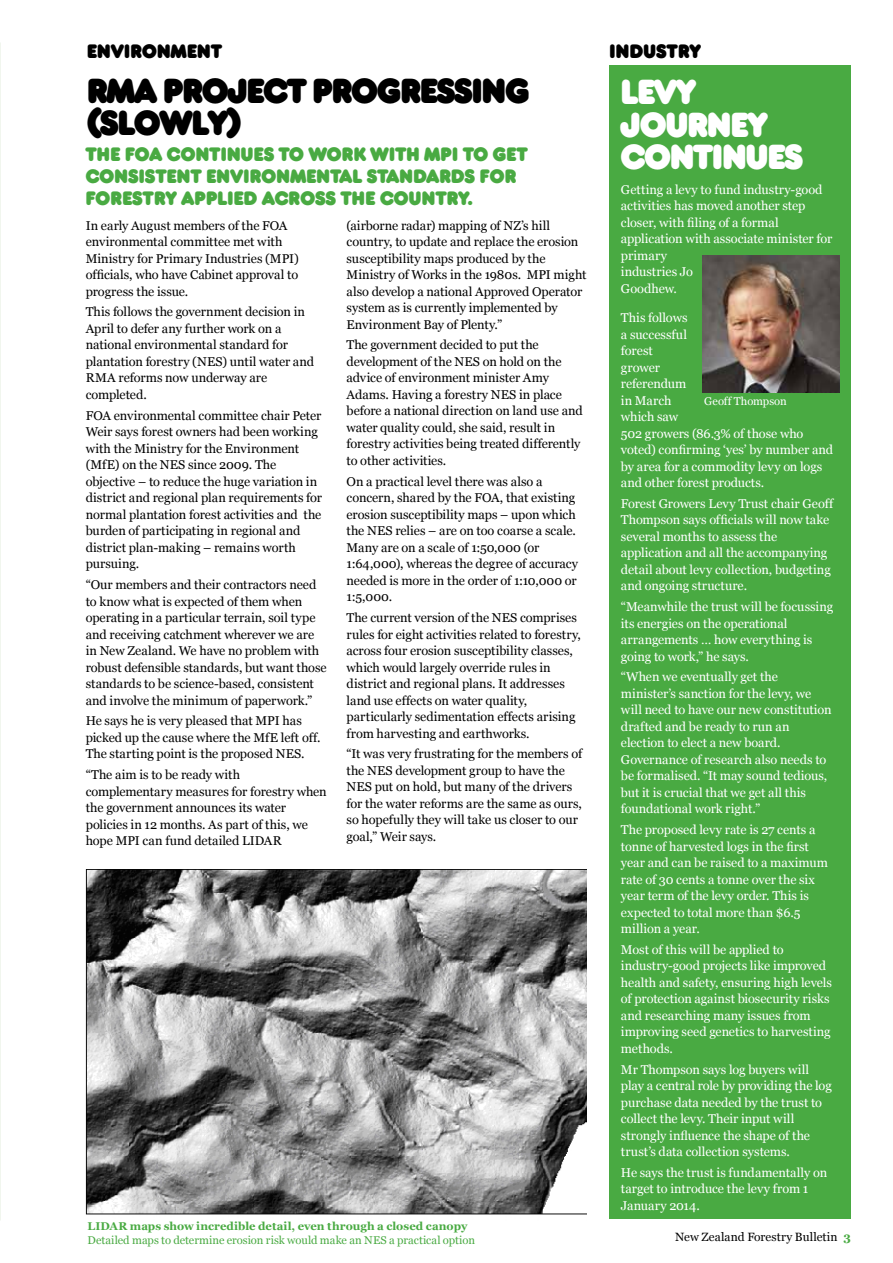
<style>
.page{position:relative;width:893px;height:1263px;background:#fff}
.page>*{position:absolute;margin:0;border:0;box-sizing:border-box;transform-origin:0 0}
.t1{font:700 32.25px/32.2px "Frankfurter SBOP";letter-spacing:-.02em;color:#000}
.t2{font:700 32.25px/32.2px "Frankfurter SBOP";letter-spacing:-.02em;color:#fff}
.t3{font:700 18px/21.6px "Frankfurter SBOP";letter-spacing:.02em;color:#49aa42}
.t4{font:700 18px "Frankfurter SBOP";letter-spacing:.02em;color:#000}
.t5{font:12.75px/16.5px "Georgia";letter-spacing:-.005em;color:#000}
.t6{font:12.75px/16.5px "Georgia";letter-spacing:-.005em;color:#fff}
.t7{font:12px "Georgia";letter-spacing:.01em;color:#000}
.t8{font:11.25px "Georgia";color:#49aa42}
.t9{font:700 11.25px "Georgia";letter-spacing:.005em;color:#49aa42}
.t10{font:11.25px "Georgia";color:#fff}
.s1{font-weight:700;color:#49aa42}
</style>
<div class="page">
<img style="left:86px;top:869px;width:501px;height:346px">
<div style="left:609px;top:66px;width:242px;height:1153px;background:#49aa42"></div>
<img style="left:702px;top:255px;width:138px;height:138px">
<h2 class="t4" style="left:87px;top:40px;width:136px">ENVIRONMENT</h2>
<h1 class="t1" style="left:87px;top:76px;width:444px">RMA PROJECT PROGRESSING (SLOWLY)</h1>
<h2 class="t3" style="left:86px;top:145px;width:443px">THE FOA CONTINUES TO WORK WITH MPI TO GET<br>CONSISTENT ENVIRONMENTAL STANDARDS FOR<br>FORESTRY APPLIED ACROSS THE COUNTRY.</h2>
<p class="t5" style="left:86px;top:217px;width:215px">In early August members of the FOA environmental committee met with Ministry for Primary Industries (MPI) officials, who have Cabinet approval to progress the issue.</p>
<p class="t5" style="left:86px;top:304px;width:230px">This follows the government decision in<br>April to defer any further work on a national environmental standard for plantation forestry (NES) until water and<br>RMA reforms now underway are completed.</p>
<p class="t5" style="left:86px;top:407px;width:238px">FOA environmental committee chair Peter Weir says forest owners had been working with the Ministry for the Environment (MfE) on the NES since 2009. The objective – to reduce the huge variation in district and regional plan requirements for normal plantation forest activities and the burden of participating in regional and district plan-making – remains worth pursuing.</p>
<p class="t5" style="left:86px;top:577px;width:243px">“Our members and their contractors need to know what is expected of them when operating in a particular terrain, soil type and receiving catchment wherever we are in New Zealand. We have no problem with robust defensible standards, but want those standards to be science-based, consistent and involve the minimum of paperwork.”</p>
<p class="t5" style="left:86px;top:713px;width:236px">He says he is very pleased that MPI has picked up the cause where the MfE left off.<br>The starting point is the proposed NES.</p>
<p class="t5" style="left:86px;top:767px;width:243px">“The aim is to be ready with complementary measures for forestry when the government announces its water policies in 12 months. As part of this, we hope MPI can fund detailed LIDAR</p>
<p class="t5" style="left:347px;top:217px;width:242px">(airborne radar) mapping of NZ’s hill country, to update and replace the erosion susceptibility maps produced by the Ministry of Works in the 1980s. MPI might also develop a national Approved Operator system as is currently implemented by Environment Bay of Plenty.”</p>
<p class="t5" style="left:347px;top:337px;width:238px">The government decided to put the development of the NES on hold on the advice of environment minister Amy Adams. Having a forestry NES in place before a national direction on land use and water quality could, she said, result in forestry activities being treated differently to other activities.</p>
<p class="t5" style="left:347px;top:473px;width:233px">On a practical level there was also a concern, shared by the FOA, that existing erosion susceptibility maps – upon which the NES relies – are on too coarse a scale.<br>Many are on a scale of 1:50,000 (or 1:64,000), whereas the degree of accuracy needed is more in the order of 1:10,000 or 1:5,000.</p>
<p class="t5" style="left:347px;top:610px;width:236px">The current version of the NES comprises rules for eight activities related to forestry, across four erosion susceptibility classes, which would largely override rules in district and regional plans. It addresses land use effects on water quality, particularly sedimentation effects arising from harvesting and earthworks.</p>
<p class="t5" style="left:347px;top:746px;width:237px">“It was very frustrating for the members of the NES development group to have the NES put on hold, but many of the drivers for the water reforms are the same as ours, so hopefully they will take us closer to our goal,” Weir says.</p>
<p class="t9" style="left:88px;top:1218px;width:381px">LIDAR maps show incredible detail, even through a closed canopy</p>
<p class="t8" style="left:88px;top:1233px;width:389px">Detailed maps to determine erosion risk would make an NES a practical option</p>
<h2 class="t4" style="left:610px;top:40px;width:93px">INDUSTRY</h2>
<h1 class="t2" style="left:621px;top:77px;width:183px">LEVY<br>JOURNEY<br>CONTINUES</h1>
<p class="t6" style="left:621px;top:181px;width:213px">Getting a levy to fund industry-good activities has moved another step closer, with filing of a formal application with associate minister for primary<br>industries Jo<br>Goodhew.</p>
<p class="t6" style="left:621px;top:310px;width:214px">This follows<br>a successful<br>forest<br>grower<br>referendum<br>in March<br>which saw<br>502 growers (86.3% of those who voted) confirming ‘yes’ by number and by area for a commodity levy on logs and other forest products.</p>
<p class="t6" style="left:621px;top:495px;width:214px">Forest Growers Levy Trust chair Geoff Thompson says officials will now take several months to assess the application and all the accompanying detail about levy collection, budgeting and ongoing structure.</p>
<p class="t6" style="left:621px;top:599px;width:214px">“Meanwhile the trust will be focussing its energies on the operational arrangements … how everything is going to work,” he says.</p>
<p class="t6" style="left:621px;top:669px;width:212px">“When we eventually get the minister’s sanction for the levy, we will need to have our new constitution drafted and be ready to run an election to elect a new board.<br>Governance of research also needs to be formalised. “It may sound tedious, but it is crucial that we get all this foundational work right.”</p>
<p class="t6" style="left:621px;top:822px;width:209px">The proposed levy rate is 27 cents a tonne of harvested logs in the first year and can be raised to a maximum rate of 30 cents a tonne over the six year term of the levy order. This is expected to total more than $6.5 million a year.</p>
<p class="t6" style="left:621px;top:941px;width:213px">Most of this will be applied to industry-good projects like improved health and safety, ensuring high levels of protection against biosecurity risks and researching many issues from improving seed genetics to harvesting methods.</p>
<p class="t6" style="left:621px;top:1061px;width:212px">Mr Thompson says log buyers will play a central role by providing the log purchase data needed by the trust to collect the levy. Their input will strongly influence the shape of the trust’s data collection systems.</p>
<p class="t6" style="left:621px;top:1164px;width:208px">He says the trust is fundamentally on target to introduce the levy from 1<br>January 2014.</p>
<p class="t10" style="left:704px;top:394px;width:84px">Geoff Thompson</p>
<p class="t7" style="left:675px;top:1230px;width:177px">New Zealand Forestry Bulletin <span class="s1">3</span></p>
</div>
